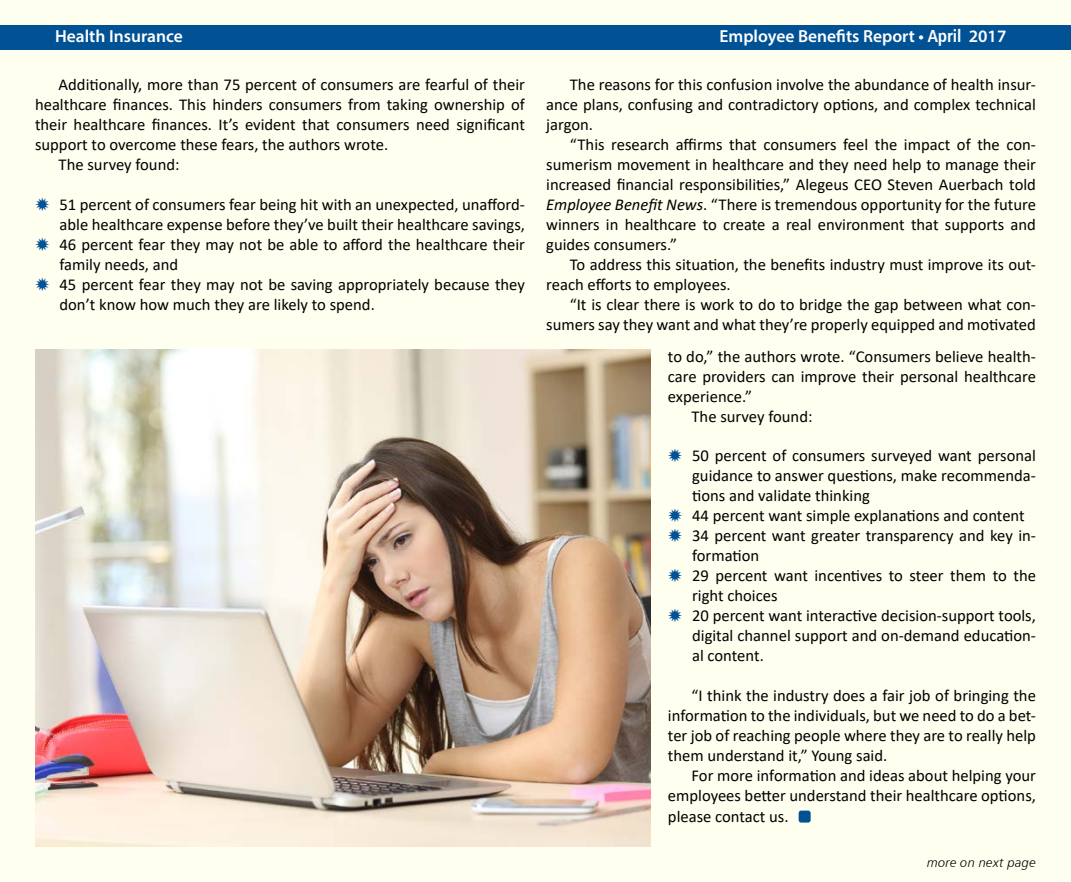
<style>
.page{position:relative;width:1071px;height:882px;background:#fff}
.page>*{position:absolute;margin:0;border:0;box-sizing:border-box;transform-origin:0 0}
.t1{font:600 17.5px "Myriad Pro";color:#fff}
.t2{font:16.62px/19.9px "Calibri";color:#000;text-align:justify}
.t3{font:13.12px "Humanist 777 BT Light Italic B";letter-spacing:.015em;color:#000}
.s1{font-family:"Humanist 777 BT Bold Condensed B";font-weight:400}
.s2{font-style:italic}
</style>
<div class="page">
<div style="left:1px;top:1px;width:1070px;height:881px;background:#fffff0"></div>
<div style="left:0;top:25px;width:1071px;height:24px;background:#005295"></div>
<img style="left:36px;top:349px;width:614px;height:498px">
<div style="left:799px;top:811px;width:12px;height:12px;background:#005295;border-radius:3px"></div>
<p class="t1" style="left:55px;top:25px;width:129px">Health Insurance</p>
<p class="t1" style="left:720px;top:25px;width:288px">Employee Benefits Report • <span class="s1">April</span> 2017</p>
<p class="t2" style="left:59px;top:74px;width:468px">Additionally, more than 75 percent of consumers are fearful of their</p>
<p class="t2" style="left:35px;top:94px;width:491px">healthcare finances. This hinders consumers from taking ownership of</p>
<p class="t2" style="left:35px;top:114px;width:492px">their healthcare finances. It’s evident that consumers need significant</p>
<p class="t2" style="left:35px;top:134px;width:355px">support to overcome these fears, the authors wrote.</p>
<p class="t2" style="left:59px;top:154px;width:122px">The survey found:</p>
<p class="t2" style="left:60px;top:194px;width:467px;text-align:left">51 percent of consumers fear being hit with an unexpected, unafford&shy;able healthcare expense before they’ve built their healthcare savings, 46 percent fear they may not be able to afford the healthcare their family needs, and<br>45 percent fear they may not be saving appropriately because they don’t know how much they are likely to spend.</p>
<p class="t2" style="left:546px;top:74px;width:491px;text-indent:24px">The reasons for this confusion involve the abundance of health insur&shy;ance plans, confusing and contradictory options, and complex technical jargon.</p>
<p class="t2" style="left:546px;top:134px;width:491px;text-indent:24px">“This research affirms that consumers feel the impact of the con&shy;sumerism movement in healthcare and they need help to manage their increased financial responsibilities,” Alegeus CEO Steven Auerbach told <span class="s2">Employee Benefit News</span>. “There is tremendous opportunity for the future winners in healthcare to create a real environment that supports and guides consumers.”</p>
<p class="t2" style="left:546px;top:254px;width:491px;text-indent:24px">To address this situation, the benefits industry must improve its out&shy;reach efforts to employees.</p>
<p class="t2" style="left:546px;top:294px;width:491px;text-align:right">“It is clear there is work to do to bridge the gap between what con&shy;sumers say they want and what they’re properly equipped and motivated</p>
<p class="t2" style="left:668px;top:346px;width:370px">to do,” the authors wrote. “Consumers believe health-</p>
<p class="t2" style="left:668px;top:366px;width:370px">care providers can improve their personal healthcare</p>
<p class="t2" style="left:668px;top:386px;width:86px">experience.”</p>
<p class="t2" style="left:692px;top:406px;width:122px">The survey found:</p>
<p class="t2" style="left:692px;top:446px;width:345px;text-align:left">50 percent of consumers surveyed want personal guidance to answer questions, make recommenda&shy;tions and validate thinking<br>44 percent want simple explanations and content 34 percent want greater transparency and key in&shy;formation<br>29 percent want incentives to steer them to the right choices<br>20 percent want interactive decision-support tools, digital channel support and on-demand education&shy;al content.</p>
<p class="t2" style="left:668px;top:685px;width:370px;text-indent:24px">“I think the industry does a fair job of bringing the information to the individuals, but we need to do a bet&shy;ter job of reaching people where they are to really help them understand it,” Young said.</p>
<p class="t2" style="left:668px;top:764px;width:370px;line-height:20.5px;text-indent:24px">For more information and ideas about helping your employees better understand their healthcare options, please contact us.</p>
<p class="t3" style="left:927px;top:854px;width:110px">more on next page</p>
</div>
